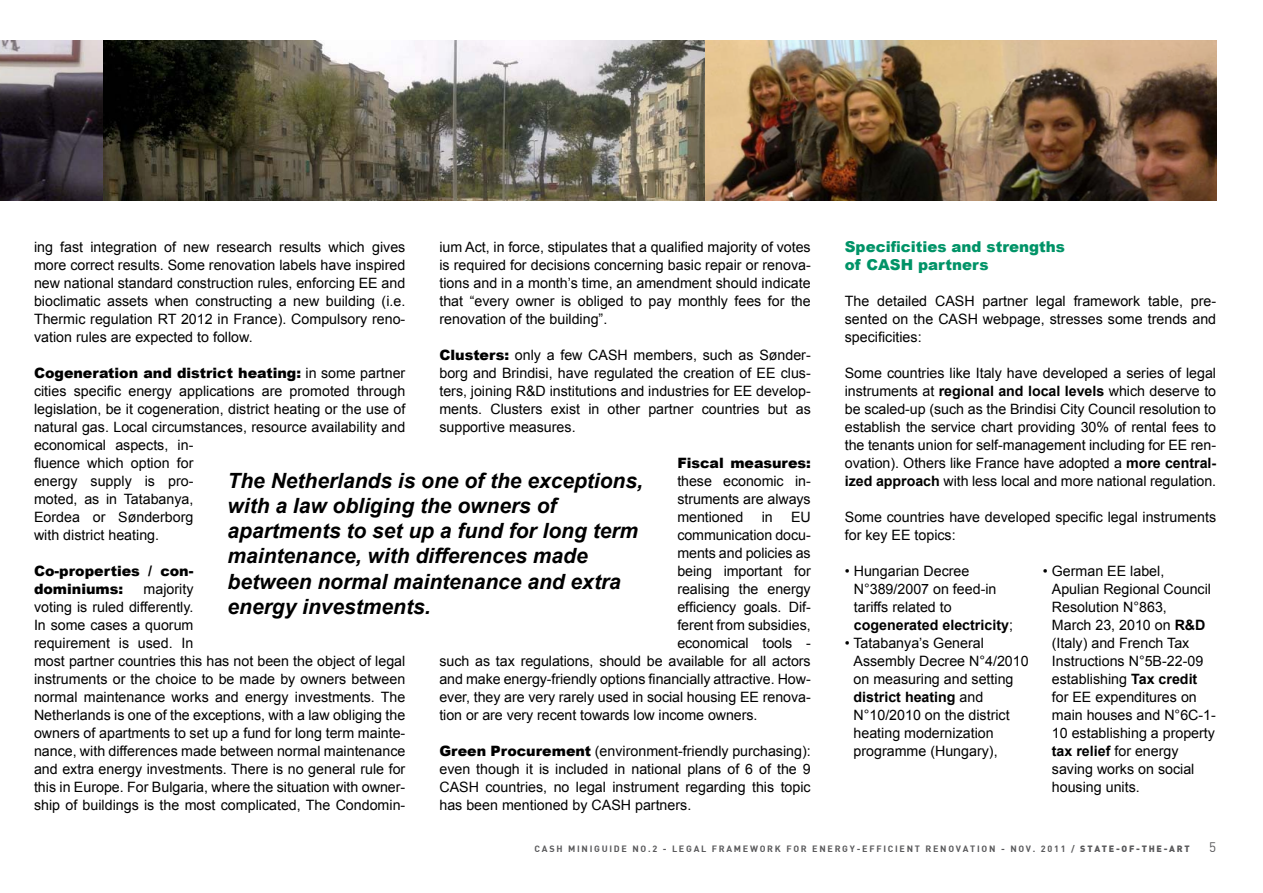
<style>
.page{position:relative;width:1263px;height:893px;background:#fff}
.page>*{position:absolute;margin:0;border:0;box-sizing:border-box;transform-origin:0 0}
.EXERGUE_2{font:italic 700 21px/25.2px "Arial";color:#000}
.TITRE_2{font:900 15px/18px "Arial";color:#009367}
.TEXTE_COURANT{font:14.25px/18px "Arial";color:#000;text-align:justify}
.TEXTE_COURANT-2{font:900 14.25px/18px "Arial";color:#000}
.t1{font:13.5px "DIN";color:#58585a}
.t2{font:9px "DIN Bold";letter-spacing:.19em;color:#58585a}
.s1{font-weight:900}
.s2{font-weight:700}
.s3{font-family:"DIN";font-weight:900}
</style>
<div class="page">
<img style="left:0;top:40px;width:103px;height:160px">
<img style="left:103px;top:40px;width:603px;height:160px">
<img style="left:706px;top:40px;width:510px;height:160px">
<p class="TEXTE_COURANT" style="left:34px;top:238px;width:373px">ing fast integration of new research results which gives more correct results. Some renovation labels have inspired new national standard construction rules, enforcing EE and bioclimatic assets when constructing a new building (i.e.<br>Thermic regulation RT 2012 in France). Compulsory reno&shy;vation rules are expected to follow.</p>
<p class="TEXTE_COURANT" style="left:34px;top:364px;width:373px;text-align:left"><span class="s1">Cogeneration and district heating:</span> in some partner cities specific energy applications are promoted through legislation, be it cogeneration, district heating or the use of natural gas. Local circumstances, resource availability and economical aspects, in-<br>fluence which option for<br>energy supply is pro-<br>moted, as in Tatabanya,<br>Eordea or Sønderborg<br>with district heating.</p>
<p class="TEXTE_COURANT-2" style="left:34px;top:561px;width:161px">Co-properties / con&shy;dominiums:</p>
<p class="TEXTE_COURANT" style="left:439px;top:238px;width:373px">ium Act, in force, stipulates that a qualified majority of votes is required for decisions concerning basic repair or renova&shy;tions and in a month’s time, an amendment should indicate that “every owner is obliged to pay monthly fees for the renovation of the building”.</p>
<p class="TEXTE_COURANT" style="left:439px;top:346px;width:373px"><span class="s1">Clusters:</span> only a few CASH members, such as Sønder&shy;borg and Brindisi, have regulated the creation of EE clus&shy;ters, joining R&amp;D institutions and industries for EE develop&shy;ments. Clusters exist in other partner countries but as supportive measures.</p>
<p class="TEXTE_COURANT" style="left:677px;top:454px;width:135px"><span class="s1">Fiscal measures: </span>these economic in&shy;struments are always mentioned</p>
<p class="EXERGUE_2" style="left:227px;top:469px;width:417px">The Netherlands is one of the exceptions, with a law obliging the owners of apartments to set up a fund for long term maintenance, with differences made between normal maintenance and extra energy investments.</p>
<p class="TEXTE_COURANT" style="left:762px;top:508px;width:13px">in</p>
<p class="TEXTE_COURANT" style="left:791px;top:508px;width:21px">EU</p>
<p class="TEXTE_COURANT" style="left:677px;top:526px;width:135px">communication docu-</p>
<p class="TEXTE_COURANT" style="left:677px;top:544px;width:135px">ments and policies as</p>
<p class="TEXTE_COURANT" style="left:677px;top:562px;width:135px">being important for</p>
<p class="TEXTE_COURANT" style="left:677px;top:580px;width:135px">realising the energy</p>
<p class="TEXTE_COURANT" style="left:677px;top:598px;width:135px">efficiency goals. Dif-</p>
<p class="TEXTE_COURANT" style="left:677px;top:616px;width:135px">ferent from subsidies,</p>
<p class="TEXTE_COURANT" style="left:677px;top:634px;width:135px">economical tools -</p>
<p class="TEXTE_COURANT" style="left:439px;top:652px;width:373px">such as tax regulations, should be available for all actors</p>
<p class="TEXTE_COURANT" style="left:439px;top:670px;width:373px">and make energy-friendly options financially attractive. How-</p>
<p class="TEXTE_COURANT" style="left:439px;top:688px;width:373px">ever, they are very rarely used in social housing EE renova-</p>
<p class="TEXTE_COURANT" style="left:439px;top:706px;width:320px">tion or are very recent towards low income owners.</p>
<p class="TEXTE_COURANT" style="left:439px;top:742px;width:373px"><span class="s1">Green Procurement</span> (environment-friendly purchasing): even though it is included in national plans of 6 of the 9<br>CASH countries, no legal instrument regarding this topic has been mentioned by CASH partners.</p>
<p class="TEXTE_COURANT" style="left:34px;top:580px;width:373px;text-align:left;text-indent:110px">majority<br>voting is ruled differently.<br>In some cases a quorum<br>requirement is used. In<br>most partner countries this has not been the object of legal instruments or the choice to be made by owners between normal maintenance works and energy investments. The Netherlands is one of the exceptions, with a law obliging the owners of apartments to set up a fund for long term mainte&shy;nance, with differences made between normal maintenance and extra energy investments. There is no general rule for this in Europe. For Bulgaria, where the situation with owner&shy;ship of buildings is the most complicated, The Condomin-</p>
<p class="TITRE_2" style="left:845px;top:237px;width:222px">Specificities and strengths of CASH partners</p>
<p class="TEXTE_COURANT" style="left:845px;top:292px;width:373px">The detailed CASH partner legal framework table, pre&shy;sented on the CASH webpage, stresses some trends and specificities:</p>
<p class="TEXTE_COURANT" style="left:845px;top:364px;width:373px">Some countries like Italy have developed a series of legal instruments at <span class="s2">regional and local levels</span> which deserve to be scaled-up (such as the Brindisi City Council resolution to establish the service chart providing 30% of rental fees to the tenants union for self-management including for EE ren&shy;ovation). Others like France have adopted a <span class="s2">more central&shy;ized approach</span> with less local and more national regulation.</p>
<p class="TEXTE_COURANT" style="left:845px;top:508px;width:373px">Some countries have developed specific legal instruments for key EE topics:</p>
<p class="TEXTE_COURANT" style="left:854px;top:562px;width:161px;text-align:left;text-indent:-9px">• Hungarian Decree<br>N°389/2007 on feed-in tariffs related to <span class="s2">cogenerated electricity</span>;</p>
<p class="TEXTE_COURANT" style="left:853px;top:634px;width:177px;text-align:left;text-indent:-9px">• Tatabanya’s General<br>Assembly Decree N°4/2010 on measuring and setting <span class="s2">district heating</span> and<br>N°10/2010 on the district heating modernization programme (Hungary),</p>
<p class="TEXTE_COURANT" style="left:1052px;top:562px;width:166px;text-align:left;text-indent:-9px">• German EE label,<br>Apulian Regional Council<br>Resolution N°863,<br>March 23, 2010 on <span class="s2">R&amp;D </span>(Italy) and French Tax<br>Instructions N°5B-22-09 establishing <span class="s2">Tax credit </span>for EE expenditures on main houses and N°6C-1-<br>10 establishing a property <span class="s2">tax relief</span> for energy saving works on social housing units.</p>
<p class="t2" style="left:535px;top:843px;width:656px">CASH MINIGUIDE NO.2 - LEGAL FRAMEWORK FOR ENERGY-EFFICIENT RENOVATION - NOV. 2011 / <span class="s3">STATE-OF-THE-ART</span></p>
<p class="t1" style="left:1209px;top:839px;width:9px">5</p>
</div>
